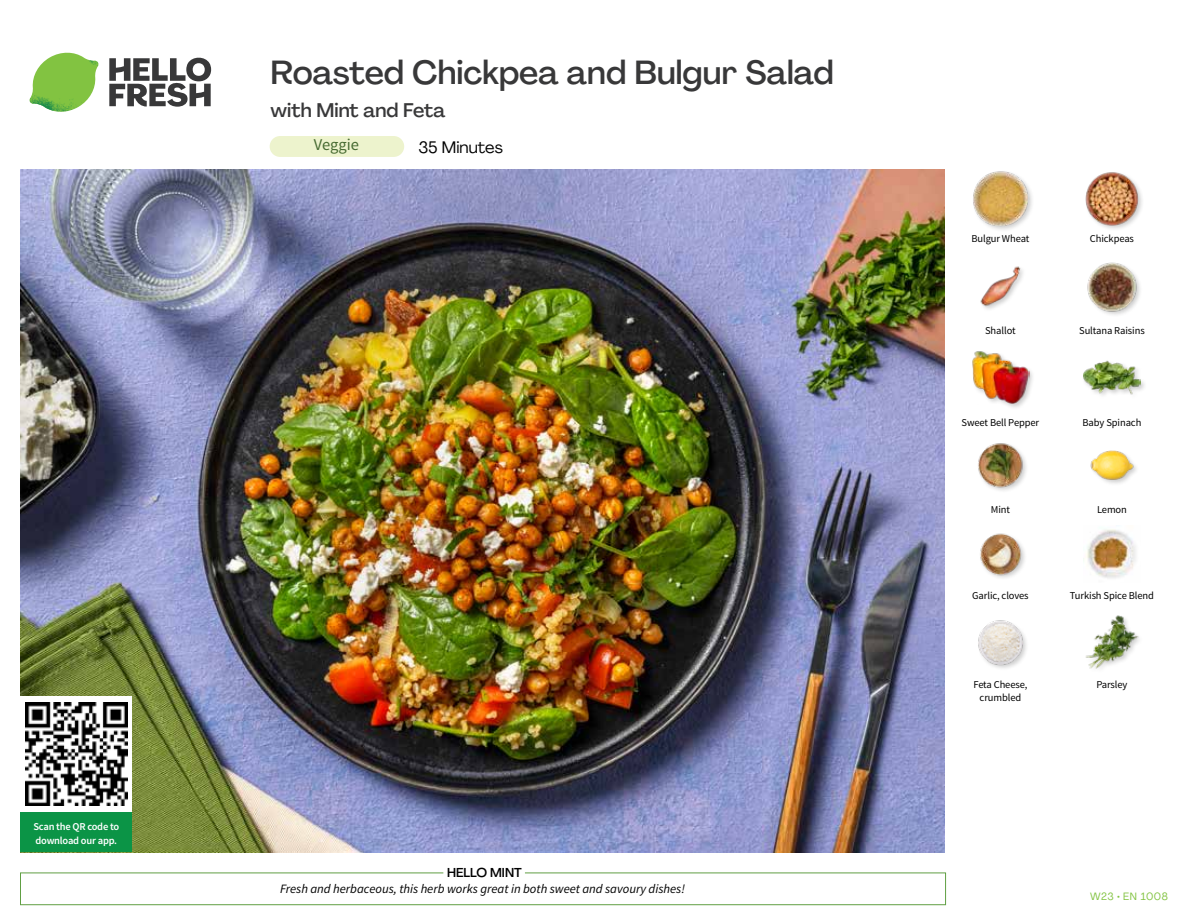
<style>
.page{position:relative;width:1188px;height:918px;background:#fff}
.page>*{position:absolute;margin:0;border:0;box-sizing:border-box;transform-origin:0 0}
.t1{font:500 33px "Agrandir";color:#383839}
.t2{font:500 19.5px "Agrandir";color:#383839}
.t3{font:16.5px "Agrandir";color:#000}
.t4{font:16.5px "Source Sans Pro";color:#476b32}
.t5{font:italic 12.75px "Source Sans Pro";color:#000}
.t6{font:500 12.75px "Agrandir";color:#000}
.t7{font:10.5px/13.5px "Source Sans Pro";letter-spacing:-.01em;color:#000;text-align:center}
.t8{font:600 10.5px/13.5px "Source Sans Pro";letter-spacing:-.02em;color:#fff}
.t9{font:10.5px "Agrandir";letter-spacing:.05em;color:#82c341}
</style>
<div class="page">
<svg style="left:109px;top:57px;width:102px;height:50px"></svg>
<svg style="left:34px;top:53px;width:62px;height:40px"></svg>
<img style="left:67px;top:53px;width:32px;height:26px">
<img style="left:33px;top:75px;width:59px;height:11px">
<img style="left:29px;top:79px;width:61px;height:33px">
<img style="left:65px;top:86px;width:27px;height:25px">
<div style="left:20px;top:873px;width:926px;height:32px;border:1px solid #609f43"></div>
<div style="left:443px;top:865px;width:82px;height:15px;background:#fff"></div>
<img style="left:21px;top:170px;width:924px;height:682px">
<div style="left:270px;top:136px;width:134px;height:21px;background:#edf3cd;border-radius:10px"></div>
<img style="left:1085px;top:615px;width:54px;height:54px">
<img style="left:978px;top:620px;width:49px;height:48px">
<img style="left:1086px;top:529px;width:50px;height:49px">
<img style="left:980px;top:533px;width:45px;height:45px">
<img style="left:1090px;top:450px;width:46px;height:34px">
<img style="left:978px;top:443px;width:48px;height:48px">
<div style="left:1082px;top:360px;width:65px;height:41px;background:#000;opacity:.2"></div>
<img style="left:1083px;top:360px;width:58px;height:41px">
<div style="left:972px;top:350px;width:63px;height:60px;background:#000;opacity:.2"></div>
<img style="left:972px;top:350px;width:57px;height:55px">
<img style="left:1087px;top:262px;width:53px;height:53px">
<img style="left:980px;top:266px;width:43px;height:43px">
<div style="left:1084px;top:171px;width:61px;height:60px;background:#000;opacity:.2"></div>
<img style="left:1084px;top:171px;width:57px;height:56px">
<div style="left:972px;top:170px;width:62px;height:62px;background:#000;opacity:.2"></div>
<img style="left:972px;top:170px;width:57px;height:57px">
<div style="left:21px;top:811px;width:111px;height:41px;background:#0b9446"></div>
<div style="left:21px;top:696px;width:111px;height:115px;background:#fff"></div>
<img style="left:25px;top:703px;width:103px;height:102px">
<p class="t8" style="left:33px;top:820px;width:87px">Scan the QR code to download our app.</p>
<h1 class="t1" style="left:271px;top:52px;width:565px">Roasted Chickpea and Bulgur Salad</h1>
<h2 class="t2" style="left:271px;top:98px;width:176px">with Mint and Feta</h2>
<h3 class="t3" style="left:418px;top:137px;width:86px">35 Minutes</h3>
<h3 class="t4" style="left:314px;top:135px;width:47px">Veggie</h3>
<p class="t6" style="left:447px;top:864px;width:76px">HELLO MINT</p>
<p class="t5" style="left:280px;top:881px;width:406px">Fresh and herbaceous, this herb works great in both sweet and savoury dishes!</p>
<p class="t7" style="left:971px;top:232px;width:60px">Bulgur Wheat</p>
<p class="t7" style="left:985px;top:324px;width:32px">Shallot</p>
<p class="t7" style="left:1090px;top:232px;width:46px">Chickpeas</p>
<p class="t7" style="left:1079px;top:324px;width:67px">Sultana Raisins</p>
<p class="t7" style="left:962px;top:416px;width:79px">Sweet Bell Pepper</p>
<p class="t7" style="left:991px;top:503px;width:21px">Mint</p>
<p class="t7" style="left:1083px;top:416px;width:60px">Baby Spinach</p>
<p class="t7" style="left:1097px;top:503px;width:31px">Lemon</p>
<p class="t7" style="left:972px;top:589px;width:58px">Garlic, cloves</p>
<p class="t7" style="left:1070px;top:589px;width:86px">Turkish Spice Blend</p>
<p class="t7" style="left:973px;top:678px;width:56px">Feta Cheese, crumbled</p>
<p class="t7" style="left:1096px;top:678px;width:33px">Parsley</p>
<p class="t9" style="left:1090px;top:890px;width:79px">W23 • EN 1008</p>
</div>
